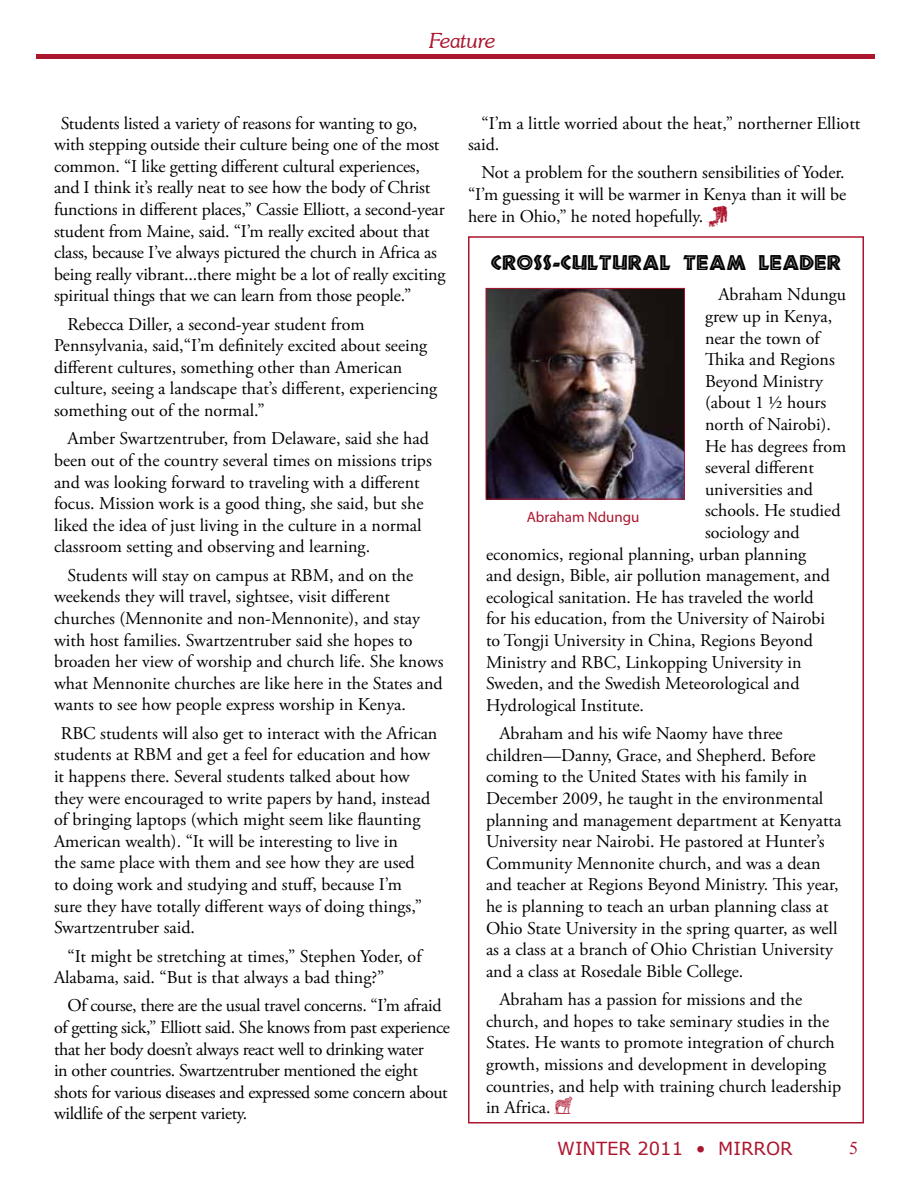
<style>
.page{position:relative;width:918px;height:1188px;background:#fff}
.page>*{position:absolute;margin:0;border:0;box-sizing:border-box;transform-origin:0 0}
.t1{font:italic 300 21px "Souvenir IT Cby BT";color:#ac152e}
.t2{font:19.5px "Tribeca";color:#000}
.t3{font:18px/21.6px "Adobe Garamond Pro";color:#000}
.t4{font:18px/21.6px "Adobe Garamond Pro";letter-spacing:-.02em;color:#000}
.t5{font:18px "Verdana";color:#ac152e}
.t6{font:18px "Times New Roman";color:#ac152e}
.t7{font:15px "Myriad Pro";color:#ac152e}
.s1{font-family:"WW Safari";font-size:21px;color:#ac152e}
.s2{font-family:"WW Safari";color:#ac152e}
</style>
<div class="page">
<div style="left:468px;top:236px;width:396px;height:888px;border:2px solid #ac152e"></div>
<div style="left:36px;top:54px;width:839px;height:5px;background:#ac152e"></div>
<img style="left:488px;top:290px;width:195px;height:207px">
<div style="left:486px;top:288px;width:199px;height:211px;border:1px solid #ac152e"></div>
<p class="t1" style="left:429px;top:28px;width:67px">Feature</p>
<p class="t3" style="left:54px;top:113px;width:393px;text-indent:7px">Students listed a variety of reasons for wanting to go, with stepping outside their culture being one of the most common. “I like getting different cultural experiences, and I think it’s really neat to see how the body of Christ functions in different places,” Cassie Elliott, a second-year student from Maine, said. “I’m really excited about that class, because I’ve always pictured the church in Africa as being really vibrant...there might be a lot of really exciting spiritual things that we can learn from those people.”</p>
<p class="t3" style="left:54px;top:314px;width:385px;text-indent:14px">Rebecca Diller, a second-year student from Pennsylvania, said,“I’m definitely excited about seeing different cultures, something other than American culture, seeing a landscape that’s different, experiencing something out of the normal.”</p>
<p class="t3" style="left:54px;top:429px;width:379px;text-indent:14px">Amber Swartzentruber, from Delaware, said she had been out of the country several times on missions trips and was looking forward to traveling with a different focus. Mission work is a good thing, she said, but she liked the idea of just living in the culture in a normal classroom setting and observing and learning.</p>
<p class="t3" style="left:54px;top:565px;width:391px;text-indent:14px">Students will stay on campus at RBM, and on the weekends they will travel, sightsee, visit different churches (Mennonite and non-Mennonite), and stay with host families. Swartzentruber said she hopes to broaden her view of worship and church life. She knows what Mennonite churches are like here in the States and wants to see how people express worship in Kenya.</p>
<p class="t3" style="left:54px;top:723px;width:385px;text-indent:7px">RBC students will also get to interact with the African students at RBM and get a feel for education and how it happens there. Several students talked about how they were encouraged to write papers by hand, instead of bringing laptops (which might seem like flaunting American wealth). “It will be interesting to live in<br>the same place with them and see how they are used<br>to doing work and studying and stuff, because I’m<br>sure they have totally different ways of doing things,” Swartzentruber said.</p>
<p class="t3" style="left:54px;top:946px;width:369px;text-indent:14px">“It might be stretching at times,” Stephen Yoder, of<br>Alabama, said. “But is that always a bad thing?”</p>
<p class="t4" style="left:54px;top:996px;width:398px;text-indent:14px">Of course, there are the usual travel concerns. “I’m afraid of getting sick,” Elliott said. She knows from past experience that her body doesn’t always react well to drinking water<br>in other countries. Swartzentruber mentioned the eight shots for various diseases and expressed some concern about wildlife of the serpent variety.</p>
<p class="t3" style="left:468px;top:113px;width:394px;text-indent:14px">“I’m a little worried about the heat,” northerner Elliott said.</p>
<p class="t3" style="left:468px;top:163px;width:380px;text-align:justify;text-indent:14px">Not a problem for the southern sensibilities of Yoder. “I’m guessing it will be warmer in Kenya than it will be here in Ohio,” he noted hopefully. <span class="s1">g</span></p>
<p class="t2" style="left:491px;top:252px;width:352px">CROSS-CULTURAL TEAM LEADER</p>
<p class="t3" style="left:719px;top:285px;width:129px">Abraham Ndungu</p>
<p class="t3" style="left:705px;top:306px;width:129px">grew up in Kenya,</p>
<p class="t3" style="left:705px;top:328px;width:116px">near the town of</p>
<p class="t3" style="left:705px;top:349px;width:131px">Thika and Regions</p>
<p class="t3" style="left:705px;top:371px;width:119px">Beyond Ministry</p>
<p class="t3" style="left:705px;top:393px;width:123px">(about 1 ½ hours</p>
<p class="t3" style="left:705px;top:414px;width:128px">north of Nairobi).</p>
<p class="t3" style="left:705px;top:436px;width:143px">He has degrees from</p>
<p class="t3" style="left:705px;top:457px;width:110px">several different</p>
<p class="t3" style="left:705px;top:479px;width:109px">universities and</p>
<p class="t3" style="left:705px;top:501px;width:137px">schools. He studied</p>
<p class="t3" style="left:705px;top:522px;width:96px">sociology and</p>
<p class="t3" style="left:486px;top:544px;width:322px">economics, regional planning, urban planning</p>
<p class="t3" style="left:486px;top:565px;width:346px">and design, Bible, air pollution management, and</p>
<p class="t3" style="left:486px;top:587px;width:329px">ecological sanitation. He has traveled the world</p>
<p class="t3" style="left:486px;top:609px;width:341px">for his education, from the University of Nairobi</p>
<p class="t3" style="left:486px;top:630px;width:329px">to Tongji University in China, Regions Beyond</p>
<p class="t3" style="left:486px;top:652px;width:317px">Ministry and RBC, Linkopping University in</p>
<p class="t3" style="left:486px;top:673px;width:315px">Sweden, and the Swedish Meteorological and</p>
<p class="t3" style="left:486px;top:695px;width:160px">Hydrological Institute.</p>
<p class="t3" style="left:486px;top:723px;width:357px;text-indent:14px">Abraham and his wife Naomy have three children—Danny, Grace, and Shepherd. Before coming to the United States with his family in December 2009, he taught in the environmental planning and management department at Kenyatta University near Nairobi. He pastored at Hunter’s Community Mennonite church, and was a dean and teacher at Regions Beyond Ministry. This year, he is planning to teach an urban planning class at Ohio State University in the spring quarter, as well as a class at a branch of Ohio Christian University and a class at Rosedale Bible College.</p>
<p class="t3" style="left:486px;top:989px;width:357px;text-indent:14px">Abraham has a passion for missions and the church, and hopes to take seminary studies in the States. He wants to promote integration of church growth, missions and development in developing countries, and help with training church leadership in Africa. <span class="s2">z</span></p>
<p class="t7" style="left:527px;top:508px;width:114px">Abraham Ndungu</p>
<p class="t5" style="left:557px;top:1136px;width:237px">WINTER 2011 • MIRROR</p>
<p class="t6" style="left:849px;top:1136px;width:10px">5</p>
</div>
